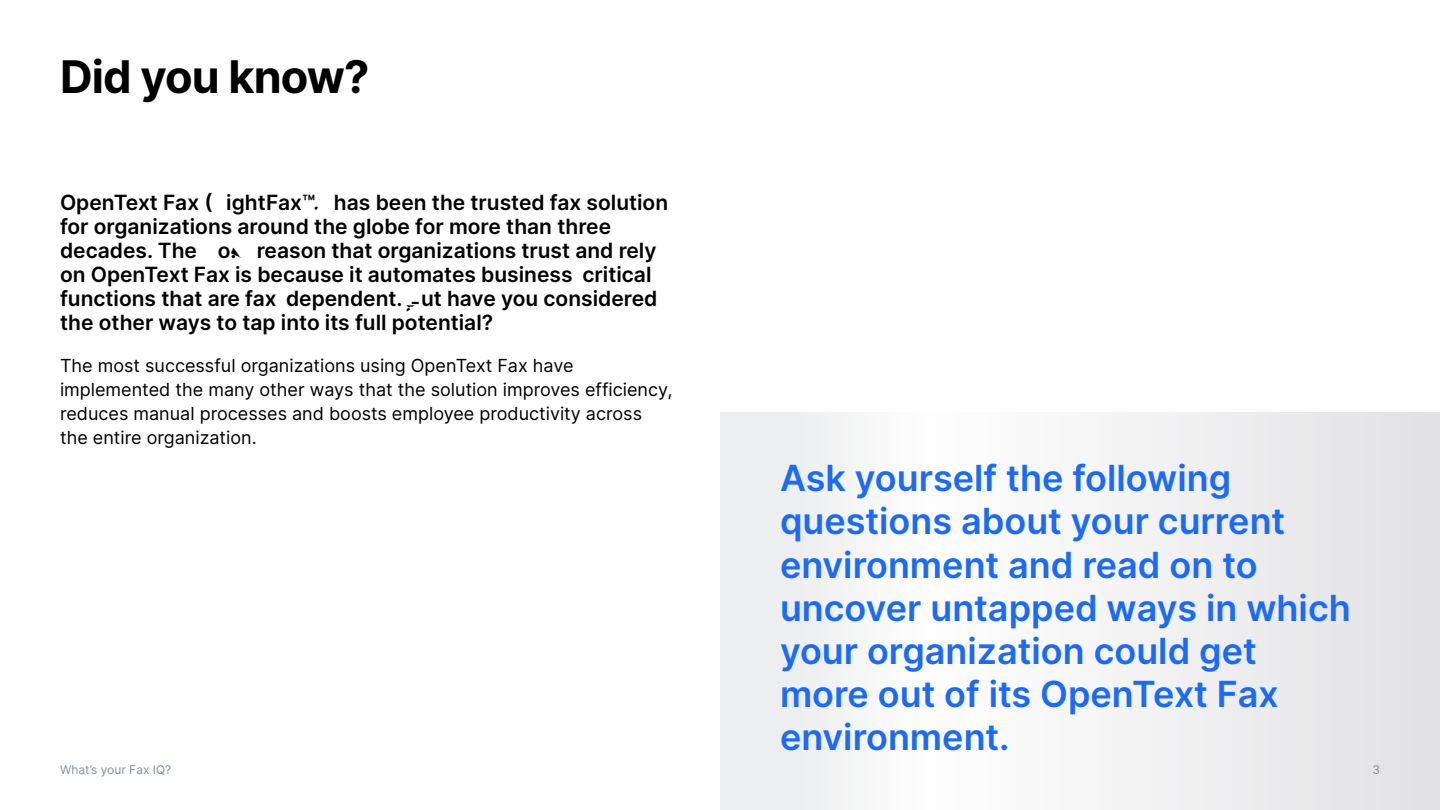
<style>
.page{position:relative;width:1440px;height:810px;background:#fff}
.page>*{position:absolute;margin:0;border:0;box-sizing:border-box;transform-origin:0 0}
.t1{font:700 45px "Inter";letter-spacing:-.02em;color:#000}
.t2{font:600 36px/43.2px "Inter";color:#1a6aff}
.t3{font:600 21px/24px "Inter";color:#000}
.t4{font:18px/24px "Inter";color:#000}
.t5{font:12px "Inter";color:#7e929f}
</style>
<div class="page">
<svg style="left:720px;top:412px;width:720px;height:398px"></svg>
<h1 class="t1" style="left:60px;top:43px;width:311px">Did you know?</h1>
<p class="t3" style="left:60px;top:190px;width:610px">OpenText Fax (RightFax™) has been the trusted fax solution for organizations around the globe for more than three decades. The No. 1 reason that organizations trust and rely on OpenText Fax is because it automates business-critical functions that are fax-dependent. But have you considered the other ways to tap into its full potential?</p>
<p class="t4" style="left:60px;top:353px;width:614px">The most successful organizations using OpenText Fax have implemented the many other ways that the solution improves efficiency, reduces manual processes and boosts employee productivity across the entire organization.</p>
<h2 class="t2" style="left:780px;top:455px;width:572px">Ask yourself the following questions about your current environment and read on to uncover untapped ways in which your organization could get more out of its OpenText Fax environment.</h2>
<p class="t5" style="left:60px;top:761px;width:113px">What’s your Fax IQ?</p>
<p class="t5" style="left:1372px;top:761px;width:9px">3</p>
</div>
